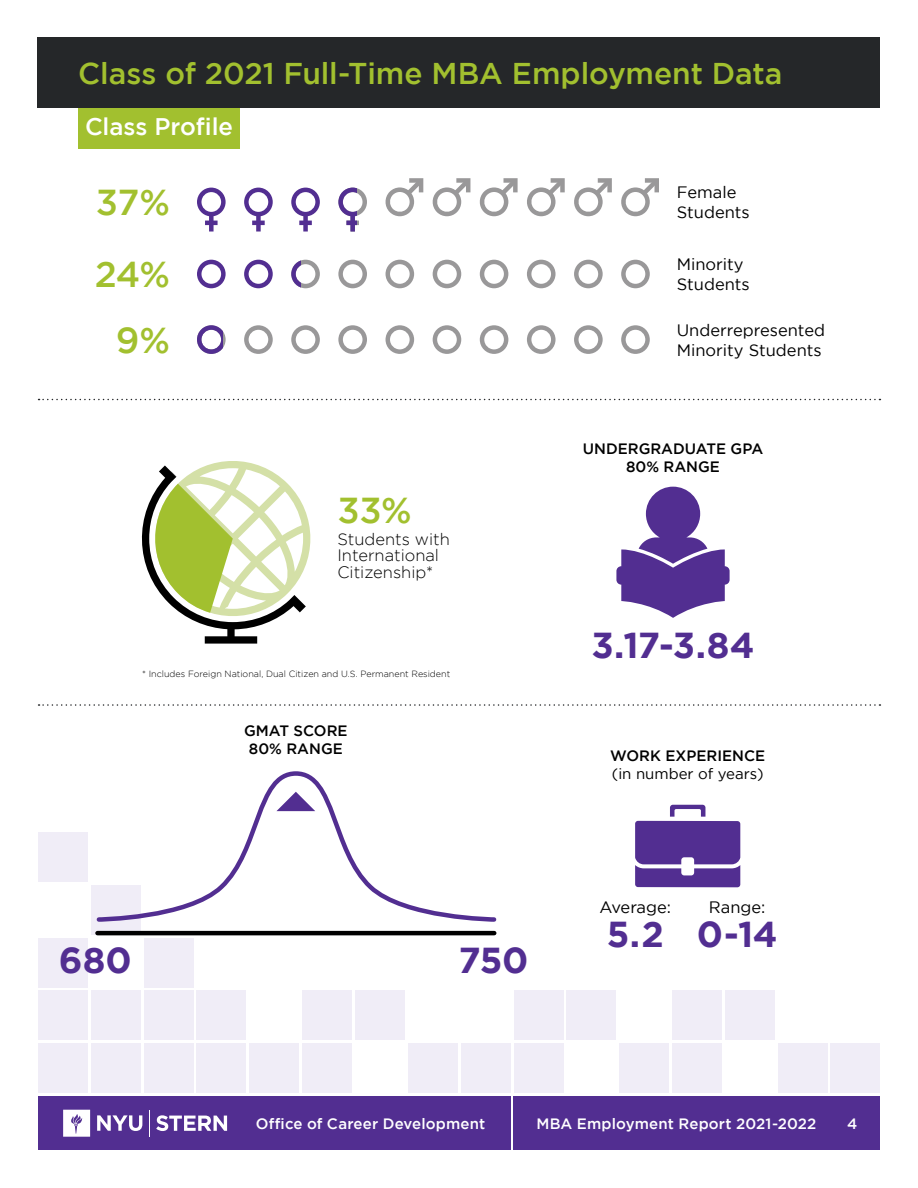
<style>
.page{position:relative;width:918px;height:1188px;background:#fff}
.page>*{position:absolute;margin:0;border:0;box-sizing:border-box;transform-origin:0 0}
.t1{font:700 36px "Gotham";letter-spacing:-.005em;color:#522e91}
.t2{font:500 36px "Gotham";color:#a2c02f}
.Class_of_2018_FTMBA{font:500 30px "Gotham";letter-spacing:-.005em;color:#a2c02f}
.Class_Profile_FTMBA{font:500 24px "Gotham";color:#fff}
.t3{font:16.5px/19.8px "Gotham";color:#000}
.t4{font:300 16.5px/16.5px "Gotham";color:#000}
.t5{font:500 15px "Gotham";letter-spacing:.01em;color:#fff}
.t6{font:500 15px/18px "Gotham";color:#000;text-align:center}
.t7{font:15px/18px "Gotham";color:#000}
.t8{font:300 9px "Gotham";color:#000}
.s1{font-weight:500}
</style>
<div class="page">
<div style="left:514px;top:1096px;width:366px;height:54px;background:#522e91"></div>
<div style="left:38px;top:1096px;width:473px;height:54px;background:#522e91"></div>
<svg style="left:156px;top:1115px;width:71px;height:16px"></svg>
<svg style="left:149px;top:1110px;width:1px;height:27px"></svg>
<svg style="left:97px;top:1115px;width:45px;height:16px"></svg>
<svg style="left:63px;top:1110px;width:27px;height:27px"></svg>
<div style="left:38px;top:1043px;width:50px;height:50px;background:#f0edf7"></div>
<div style="left:91px;top:1043px;width:50px;height:50px;background:#f0edf7"></div>
<div style="left:144px;top:1043px;width:50px;height:50px;background:#f0edf7"></div>
<div style="left:197px;top:1043px;width:49px;height:50px;background:#f0edf7"></div>
<div style="left:249px;top:1043px;width:50px;height:50px;background:#f0edf7"></div>
<div style="left:302px;top:1043px;width:50px;height:50px;background:#f0edf7"></div>
<div style="left:408px;top:1043px;width:50px;height:50px;background:#f0edf7"></div>
<div style="left:461px;top:1043px;width:50px;height:50px;background:#f0edf7"></div>
<div style="left:514px;top:1043px;width:49px;height:50px;background:#f0edf7"></div>
<div style="left:619px;top:1043px;width:50px;height:50px;background:#f0edf7"></div>
<div style="left:672px;top:1043px;width:50px;height:50px;background:#f0edf7"></div>
<div style="left:778px;top:1043px;width:50px;height:50px;background:#f0edf7"></div>
<div style="left:831px;top:1043px;width:49px;height:50px;background:#f0edf7"></div>
<div style="left:38px;top:991px;width:50px;height:49px;background:#f0edf7"></div>
<div style="left:91px;top:991px;width:50px;height:49px;background:#f0edf7"></div>
<div style="left:144px;top:991px;width:50px;height:49px;background:#f0edf7"></div>
<div style="left:197px;top:991px;width:49px;height:49px;background:#f0edf7"></div>
<div style="left:302px;top:991px;width:50px;height:49px;background:#f0edf7"></div>
<div style="left:355px;top:991px;width:50px;height:49px;background:#f0edf7"></div>
<div style="left:514px;top:991px;width:49px;height:49px;background:#f0edf7"></div>
<div style="left:566px;top:991px;width:50px;height:49px;background:#f0edf7"></div>
<div style="left:672px;top:991px;width:50px;height:49px;background:#f0edf7"></div>
<div style="left:725px;top:991px;width:50px;height:49px;background:#f0edf7"></div>
<div style="left:38px;top:938px;width:50px;height:50px;background:#f0edf7"></div>
<div style="left:144px;top:938px;width:50px;height:50px;background:#f0edf7"></div>
<div style="left:91px;top:885px;width:50px;height:50px;background:#f0edf7"></div>
<div style="left:38px;top:832px;width:50px;height:50px;background:#f0edf7"></div>
<div style="left:38px;top:38px;width:842px;height:70px;background:#252729"></div>
<div style="left:78px;top:108px;width:162px;height:40px;background:#a2c02f"></div>
<svg style="left:39px;top:399px;width:841px;height:1px"></svg>
<svg style="left:197px;top:188px;width:29px;height:44px"></svg>
<svg style="left:244px;top:188px;width:29px;height:44px"></svg>
<svg style="left:291px;top:188px;width:29px;height:44px"></svg>
<svg style="left:357px;top:188px;width:10px;height:37px"></svg>
<svg style="left:338px;top:188px;width:19px;height:44px"></svg>
<svg style="left:385px;top:178px;width:38px;height:38px"></svg>
<svg style="left:432px;top:178px;width:38px;height:38px"></svg>
<svg style="left:479px;top:178px;width:39px;height:38px"></svg>
<svg style="left:527px;top:178px;width:38px;height:38px"></svg>
<svg style="left:574px;top:178px;width:38px;height:38px"></svg>
<svg style="left:621px;top:178px;width:38px;height:38px"></svg>
<svg style="left:244px;top:260px;width:29px;height:28px"></svg>
<svg style="left:301px;top:260px;width:19px;height:28px"></svg>
<svg style="left:291px;top:260px;width:10px;height:28px"></svg>
<svg style="left:338px;top:260px;width:29px;height:28px"></svg>
<svg style="left:386px;top:260px;width:28px;height:28px"></svg>
<svg style="left:433px;top:260px;width:28px;height:28px"></svg>
<svg style="left:480px;top:260px;width:28px;height:28px"></svg>
<svg style="left:527px;top:260px;width:29px;height:28px"></svg>
<svg style="left:574px;top:260px;width:29px;height:28px"></svg>
<svg style="left:621px;top:260px;width:29px;height:28px"></svg>
<svg style="left:197px;top:260px;width:29px;height:28px"></svg>
<svg style="left:197px;top:325px;width:29px;height:29px"></svg>
<svg style="left:291px;top:325px;width:29px;height:29px"></svg>
<svg style="left:338px;top:325px;width:29px;height:29px"></svg>
<svg style="left:386px;top:325px;width:28px;height:29px"></svg>
<svg style="left:433px;top:325px;width:28px;height:29px"></svg>
<svg style="left:480px;top:325px;width:28px;height:29px"></svg>
<svg style="left:527px;top:325px;width:29px;height:29px"></svg>
<svg style="left:574px;top:325px;width:29px;height:29px"></svg>
<svg style="left:621px;top:325px;width:29px;height:29px"></svg>
<svg style="left:244px;top:325px;width:29px;height:29px"></svg>
<svg style="left:39px;top:704px;width:841px;height:2px"></svg>
<svg style="left:96px;top:771px;width:401px;height:151px"></svg>
<svg style="left:276px;top:792px;width:39px;height:19px"></svg>
<hr style="left:97px;top:931px;width:397px;height:4px;background:#000">
<svg style="left:616px;top:487px;width:114px;height:131px"></svg>
<svg style="left:635px;top:805px;width:105px;height:82px"></svg>
<svg style="left:141px;top:461px;width:170px;height:183px"></svg>
<h1 class="Class_of_2018_FTMBA" style="left:78px;top:56px;width:706px">Class of 2021 Full-Time MBA Employment Data</h1>
<h2 class="Class_Profile_FTMBA" style="left:85px;top:113px;width:150px">Class Profile</h2>
<p class="t2" style="left:96px;top:182px;width:76px">37%</p>
<p class="t3" style="left:677px;top:182px;width:75px">Female<br>Students</p>
<p class="t2" style="left:95px;top:254px;width:77px">24%</p>
<p class="t3" style="left:677px;top:254px;width:75px">Minority<br>Students</p>
<p class="t2" style="left:116px;top:320px;width:56px">9%</p>
<p class="t3" style="left:677px;top:320px;width:150px">Underrepresented<br>Minority Students</p>
<p class="t2" style="left:337px;top:490px;width:76px">33%</p>
<p class="t4" style="left:337px;top:531px;width:114px">Students with<br>International<br>Citizenship*</p>
<p class="t8" style="left:142px;top:669px;width:310px">* Includes Foreign National, Dual Citizen and U.S. Permanent Resident</p>
<p class="t6" style="left:244px;top:721px;width:105px">GMAT SCORE<br>80% RANGE</p>
<p class="t1" style="left:59px;top:940px;width:74px">680</p>
<p class="t1" style="left:458px;top:940px;width:72px">750</p>
<p class="t6" style="left:583px;top:439px;width:182px">UNDERGRADUATE GPA<br>80% RANGE</p>
<p class="t1" style="left:591px;top:624px;width:165px">3.17-3.84</p>
<p class="t7" style="left:610px;top:747px;width:156px"><span class="s1">WORK EXPERIENCE </span>(in number of years)</p>
<p class="t3" style="left:599px;top:897px;width:73px">Average:</p>
<p class="t1" style="left:607px;top:914px;width:59px">5.2</p>
<p class="t3" style="left:709px;top:897px;width:58px">Range:</p>
<p class="t1" style="left:697px;top:914px;width:82px">0-14</p>
<p class="t5" style="left:256px;top:1115px;width:231px">Office of Career Development</p>
<p class="t5" style="left:536px;top:1115px;width:282px">MBA Employment Report 2021-2022</p>
<p class="t5" style="left:847px;top:1115px;width:12px">4</p>
</div>
